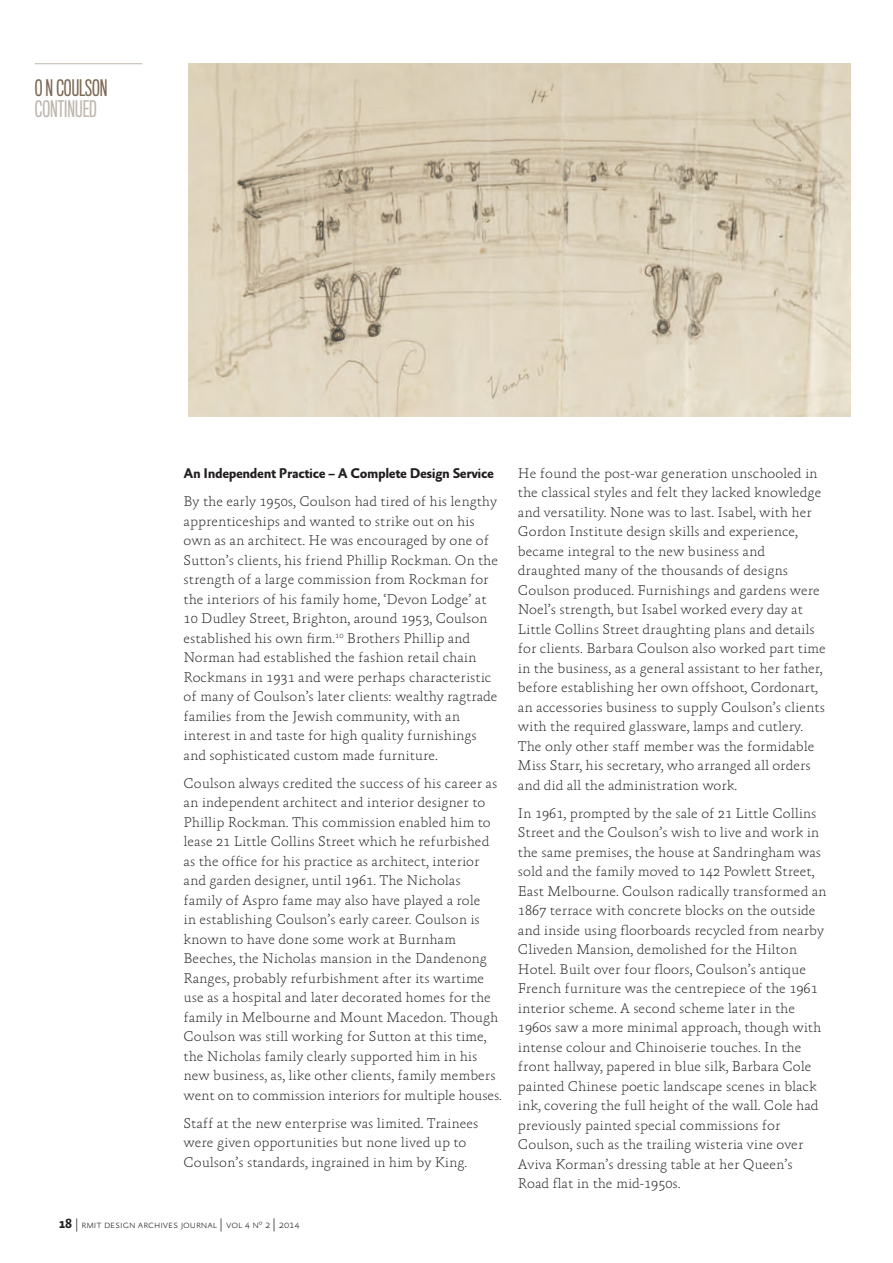
<style>
.page{position:relative;width:893px;height:1263px;background:#fff}
.page>*{position:absolute;margin:0;border:0;box-sizing:border-box;transform-origin:0 0}
.t1{font:21px "Titling Gothic FB Comp";color:#7c6954}
.t2{font:21px "Titling Gothic FB Comp";color:#beb6ad}
.t3{font:100 14.25px/19.5px "Absara OT";color:#231f20}
.t4{font:700 14.25px "Absara Sans OT";letter-spacing:-.03em;color:#231f20}
.t5{font:100 10.5px "Absara Sans OT";letter-spacing:-.01em;color:#231f20}
.s1{font-weight:700;font-size:13.5px}
.s2{font-size:13.5px}
</style>
<div class="page">
<img style="left:189px;top:64px;width:662px;height:353px">
<hr style="left:35px;top:63px;width:107px;height:1px;background:#beb6ad">
<h1 class="t1" style="left:35px;top:76px;width:74px">O N COULSON</h1>
<h1 class="t2" style="left:35px;top:97px;width:63px">CONTINUED</h1>
<p class="t4" style="left:184px;top:465px;width:312px">An Independent Practice – A Complete Design Service</p>
<p class="t3" style="left:184px;top:492px;width:316px">By the early 1950s, Coulson had tired of his lengthy apprenticeships and wanted to strike out on his own as an architect. He was encouraged by one of Sutton’s clients, his friend Phillip Rockman. On the strength of a large commission from Rockman for the interiors of his family home, ‘Devon Lodge’ at 10 Dudley Street, Brighton, around 1953, Coulson established his own firm.<sup>10</sup> Brothers Phillip and Norman had established the fashion retail chain Rockmans in 1931 and were perhaps characteristic of many of Coulson’s later clients: wealthy ragtrade families from the Jewish community, with an interest in and taste for high quality furnishings and sophisticated custom made furniture.</p>
<p class="t3" style="left:184px;top:774px;width:320px">Coulson always credited the success of his career as an independent architect and interior designer to Phillip Rockman. This commission enabled him to lease 21 Little Collins Street which he refurbished as the office for his practice as architect, interior and garden designer, until 1961. The Nicholas family of Aspro fame may also have played a role<br>in establishing Coulson’s early career. Coulson is known to have done some work at Burnham Beeches, the Nicholas mansion in the Dandenong Ranges, probably refurbishment after its wartime use as a hospital and later decorated homes for the family in Melbourne and Mount Macedon. Though Coulson was still working for Sutton at this time, the Nicholas family clearly supported him in his new business, as, like other clients, family members went on to commission interiors for multiple houses.</p>
<p class="t3" style="left:184px;top:1113px;width:296px">Staff at the new enterprise was limited. Trainees were given opportunities but none lived up to<br>Coulson’s standards, ingrained in him by King.</p>
<p class="t5" style="left:58px;top:1218px;width:243px"><span class="s1">18</span> <span class="s2">|</span> rmit design archives journal <span class="s2">|</span> vol 4 nº 2 <span class="s2">|</span> 2014</p>
<p class="t3" style="left:518px;top:464px;width:309px">He found the post-war generation unschooled in the classical styles and felt they lacked knowledge and versatility. None was to last. Isabel, with her Gordon Institute design skills and experience, became integral to the new business and draughted many of the thousands of designs Coulson produced. Furnishings and gardens were Noel’s strength, but Isabel worked every day at Little Collins Street draughting plans and details for clients. Barbara Coulson also worked part time in the business, as a general assistant to her father, before establishing her own offshoot, Cordonart, an accessories business to supply Coulson’s clients with the required glassware, lamps and cutlery.<br>The only other staff member was the formidable Miss Starr, his secretary, who arranged all orders and did all the administration work.</p>
<p class="t3" style="left:518px;top:804px;width:310px">In 1961, prompted by the sale of 21 Little Collins Street and the Coulson’s wish to live and work in the same premises, the house at Sandringham was sold and the family moved to 142 Powlett Street, East Melbourne. Coulson radically transformed an 1867 terrace with concrete blocks on the outside and inside using floorboards recycled from nearby Cliveden Mansion, demolished for the Hilton Hotel. Built over four floors, Coulson’s antique French furniture was the centrepiece of the 1961 interior scheme. A second scheme later in the 1960s saw a more minimal approach, though with intense colour and Chinoiserie touches. In the front hallway, papered in blue silk, Barbara Cole painted Chinese poetic landscape scenes in black ink, covering the full height of the wall. Cole had previously painted special commissions for Coulson, such as the trailing wisteria vine over Aviva Korman’s dressing table at her Queen’s Road flat in the mid-1950s.</p>
</div>
